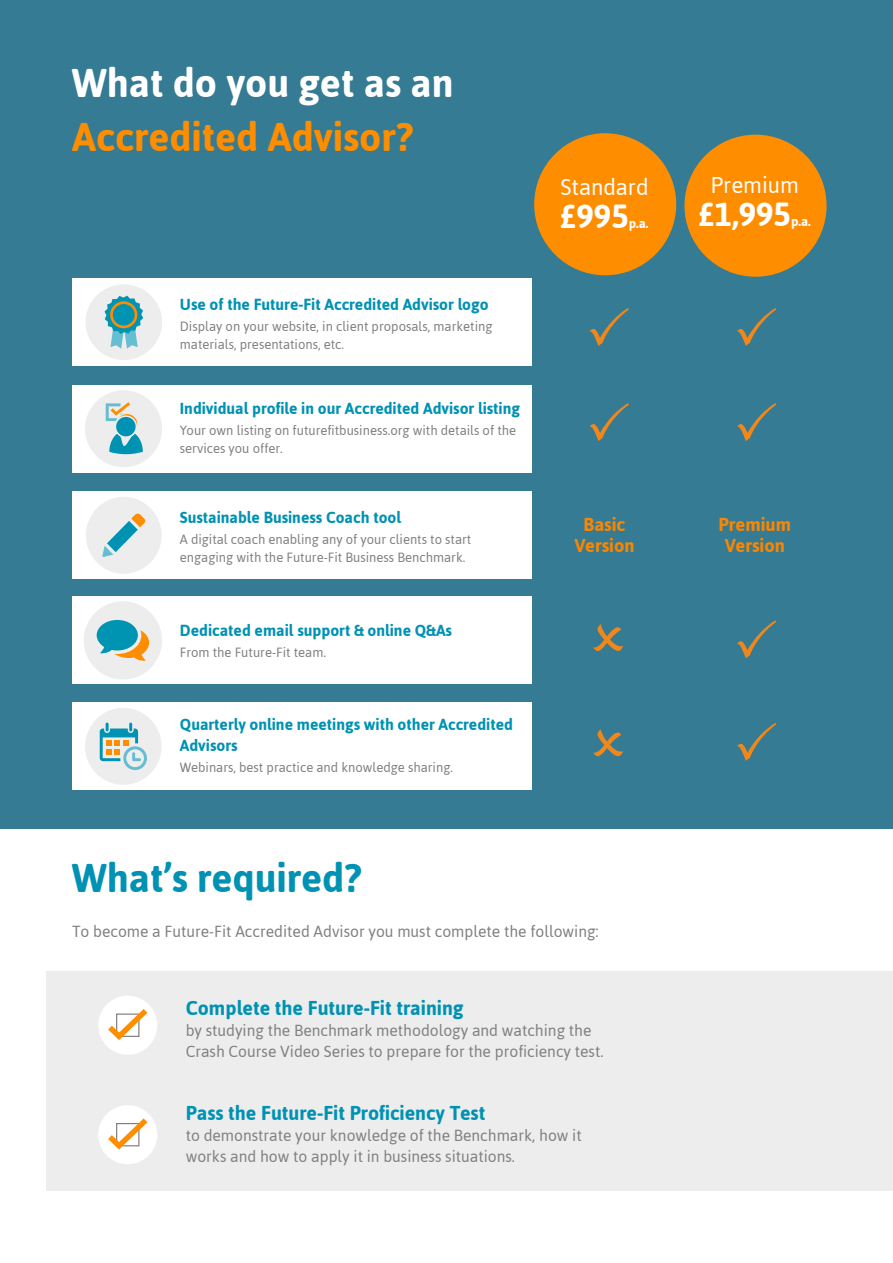
<style>
.page{position:relative;width:893px;height:1263px;background:#fff}
.page>*{position:absolute;margin:0;border:0;box-sizing:border-box;transform-origin:0 0}
.t1{font:700 45px "Jaldi";color:#ff8d00}
.t2{font:700 45px "Jaldi";color:#fff}
.t3{font:700 45px "Jaldi";color:#0092b3}
.t4{font:700 37.5px "Jaldi";color:#fff}
.t5{font:25.5px "Jaldi";color:#fff}
.t6{font:700 22.5px "Jaldi";color:#0092b3}
.t7{font:700 21px/21px "Jaldi";color:#fc8600;text-align:center}
.t8{font:18px/21px "Jaldi";color:#808080}
.t9{font:700 18px/21px "Jaldi";color:#0092b3}
.t10{font:15px/18px "Jaldi";color:#808080}
.t11{font:700 15px "Jaldi";color:#fff}
</style>
<div class="page">
<div style="left:46px;top:1080px;width:847px;height:111px;background:#ededed"></div>
<div style="left:0;top:0;width:893px;height:828px;background:#347b93"></div>
<div style="left:72px;top:279px;width:459px;height:87px;background:#fff"></div>
<div style="left:86px;top:284px;width:76px;height:76px;background:#ededed;border-radius:50%"></div>
<div style="left:72px;top:597px;width:459px;height:87px;background:#fff"></div>
<div style="left:84px;top:601px;width:78px;height:78px;background:#ededed;border-radius:50%"></div>
<svg style="left:97px;top:620px;width:52px;height:41px"></svg>
<div style="left:98px;top:1105px;width:59px;height:59px;background:#fff;border-radius:50%"></div>
<svg style="left:103px;top:1117px;width:50px;height:35px"></svg>
<svg style="left:104px;top:296px;width:39px;height:53px"></svg>
<div style="left:110px;top:301px;width:27px;height:27px;border:3px solid #ff8c00;border-radius:50%"></div>
<div style="left:534px;top:133px;width:142px;height:142px;background:#ff8d00;border-radius:50%"></div>
<div style="left:684px;top:135px;width:143px;height:142px;background:#ff8d00;border-radius:50%"></div>
<div style="left:72px;top:385px;width:459px;height:87px;background:#fff"></div>
<div style="left:72px;top:702px;width:459px;height:87px;background:#fff"></div>
<div style="left:72px;top:492px;width:459px;height:87px;background:#fff"></div>
<div style="left:86px;top:497px;width:76px;height:77px;background:#ededed;border-radius:50%"></div>
<svg style="left:102px;top:513px;width:44px;height:44px"></svg>
<div style="left:85px;top:708px;width:77px;height:77px;background:#ededed;border-radius:50%"></div>
<svg style="left:123px;top:746px;width:24px;height:24px"></svg>
<svg style="left:126px;top:749px;width:18px;height:18px"></svg>
<svg style="left:100px;top:723px;width:41px;height:38px"></svg>
<div style="left:85px;top:390px;width:77px;height:77px;background:#ededed;border-radius:50%"></div>
<svg style="left:106px;top:402px;width:24px;height:19px"></svg>
<svg style="left:109px;top:434px;width:34px;height:20px"></svg>
<svg style="left:116px;top:413px;width:23px;height:23px"></svg>
<div style="left:115px;top:415px;width:22px;height:23px;background:#0092b3;border:2px solid #ededed;border-radius:50%"></div>
<div style="left:46px;top:971px;width:847px;height:110px;background:#ededed"></div>
<div style="left:98px;top:996px;width:59px;height:59px;background:#fff;border-radius:50%"></div>
<svg style="left:103px;top:1003px;width:50px;height:41px"></svg>
<h1 class="t2" style="left:72px;top:55px;width:383px">What do you get as an</h1>
<h1 class="t1" style="left:72px;top:109px;width:342px">Accredited Advisor?</h1>
<p class="t9" style="left:180px;top:293px;width:310px">Use of the Future-Fit Accredited Advisor logo</p>
<p class="t10" style="left:180px;top:317px;width:314px">Display on your website, in client proposals, marketing materials, presentations, etc.</p>
<p class="t9" style="left:180px;top:397px;width:342px">Individual profile in our Accredited Advisor listing</p>
<p class="t10" style="left:180px;top:421px;width:338px">Your own listing on futurefitbusiness.org with details of the services you offer.</p>
<p class="t9" style="left:180px;top:506px;width:223px">Sustainable Business Coach tool</p>
<p class="t10" style="left:180px;top:530px;width:293px">A digital coach enabling any of your clients to start engaging with the Future-Fit Business Benchmark.</p>
<p class="t9" style="left:180px;top:620px;width:274px">Dedicated email support &amp; online Q&amp;As</p>
<p class="t10" style="left:180px;top:643px;width:148px">From the Future-Fit team.</p>
<p class="t9" style="left:180px;top:713px;width:335px">Quarterly online meetings with other Accredited<br>Advisors</p>
<p class="t10" style="left:180px;top:758px;width:275px">Webinars, best practice and knowledge sharing.</p>
<h3 class="t5" style="left:560px;top:166px;width:90px">Standard</h3>
<h2 class="t4" style="left:560px;top:193px;width:70px">£995</h2>
<p class="t11" style="left:629px;top:214px;width:21px">p.a.</p>
<h3 class="t5" style="left:711px;top:164px;width:90px">Premium</h3>
<h2 class="t4" style="left:699px;top:191px;width:94px">£1,995</h2>
<p class="t11" style="left:791px;top:212px;width:21px">p.a.</p>
<h3 class="t7" style="left:574px;top:514px;width:62px">Basic<br>Version</h3>
<h3 class="t7" style="left:718px;top:514px;width:74px;text-align:left">Premium<br>Version</h3>
<h1 class="t3" style="left:72px;top:850px;width:291px">What’s required?</h1>
<p class="t8" style="left:72px;top:920px;width:528px">To become a Future-Fit Accredited Advisor you must complete the following:</p>
<h3 class="t6" style="left:186px;top:994px;width:279px">Complete the Future-Fit training</h3>
<p class="t8" style="left:186px;top:1020px;width:419px">by studying the Benchmark methodology and watching the<br>Crash Course Video Series to prepare for the proficiency test.</p>
<h3 class="t6" style="left:186px;top:1099px;width:301px">Pass the Future-Fit Proficiency Test</h3>
<p class="t8" style="left:186px;top:1125px;width:398px">to demonstrate your knowledge of the Benchmark, how it works and how to apply it in business situations.</p>
</div>
